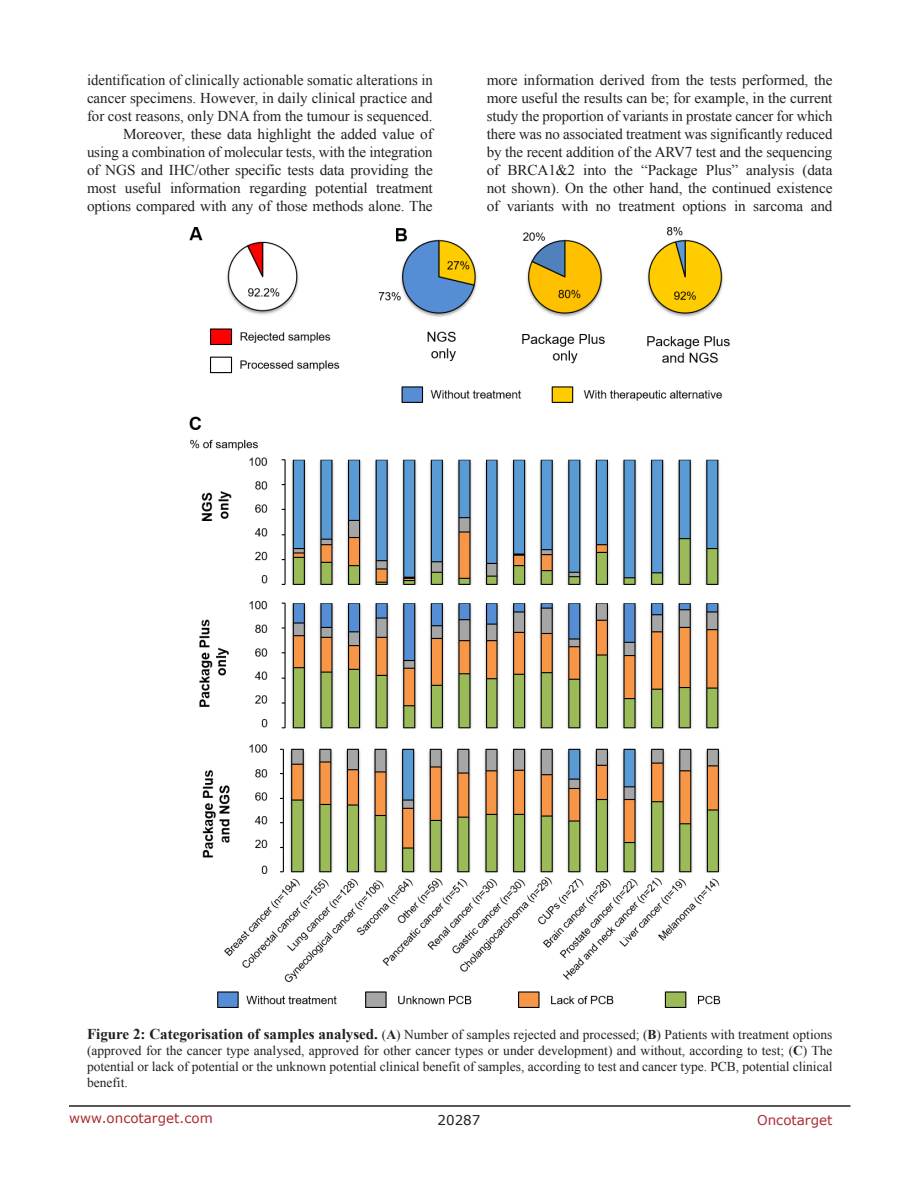
<style>
.page{position:relative;width:918px;height:1188px;background:#fff}
.page>*{position:absolute;margin:0;border:0;box-sizing:border-box;transform-origin:0 0}
.BodyText{font:15px/18px "Times New Roman";letter-spacing:-.01em;color:#231f20;text-align:justify}
.FigureText{font:13.5px/16.2px "Times New Roman";color:#231f20;text-align:justify}
.t1{font:13.5px "Verdana";color:#ac2b31}
.t2{font:13.5px "Verdana";color:#231f20}
.s1{font-weight:700;font-size:15px}
.s2{font-weight:700}
</style>
<div class="page">
<hr style="left:69px;top:1105px;width:781px;height:2px;background:#231f20">
<img style="left:190px;top:228px;width:540px;height:780px">
<p class="BodyText" style="left:87px;top:71px;width:347px">identification of clinically actionable somatic alterations in cancer specimens. However, in daily clinical practice and for cost reasons, only DNA from the tumour is sequenced.</p>
<p class="BodyText" style="left:87px;top:125px;width:347px;text-indent:36px">Moreover, these data highlight the added value of using a combination of molecular tests, with the integration of NGS and IHC/other specific tests data providing the most useful information regarding potential treatment options compared with any of those methods alone. The</p>
<p class="BodyText" style="left:487px;top:71px;width:347px">more information derived from the tests performed, the more useful the results can be; for example, in the current study the proportion of variants in prostate cancer for which there was no associated treatment was significantly reduced by the recent addition of the ARV7 test and the sequencing of BRCA1&amp;2 into the “Package Plus” analysis (data not shown). On the other hand, the continued existence of variants with no treatment options in sarcoma and</p>
<p class="FigureText" style="left:87px;top:1026px;width:747px"><span class="s1">Figure 2: Categorisation of samples analysed.</span> (<span class="s2">A</span>) Number of samples rejected and processed; (<span class="s2">B</span>) Patients with treatment options (approved for the cancer type analysed, approved for other cancer types or under development) and without, according to test; (<span class="s2">C</span>) The potential or lack of potential or the unknown potential clinical benefit of samples, according to test and cancer type. PCB, potential clinical benefit.</p>
<p class="t1" style="left:69px;top:1109px;width:145px">www.oncotarget.com</p>
<p class="t2" style="left:438px;top:1111px;width:44px">20287</p>
<p class="t1" style="left:757px;top:1111px;width:77px">Oncotarget</p>
</div>
